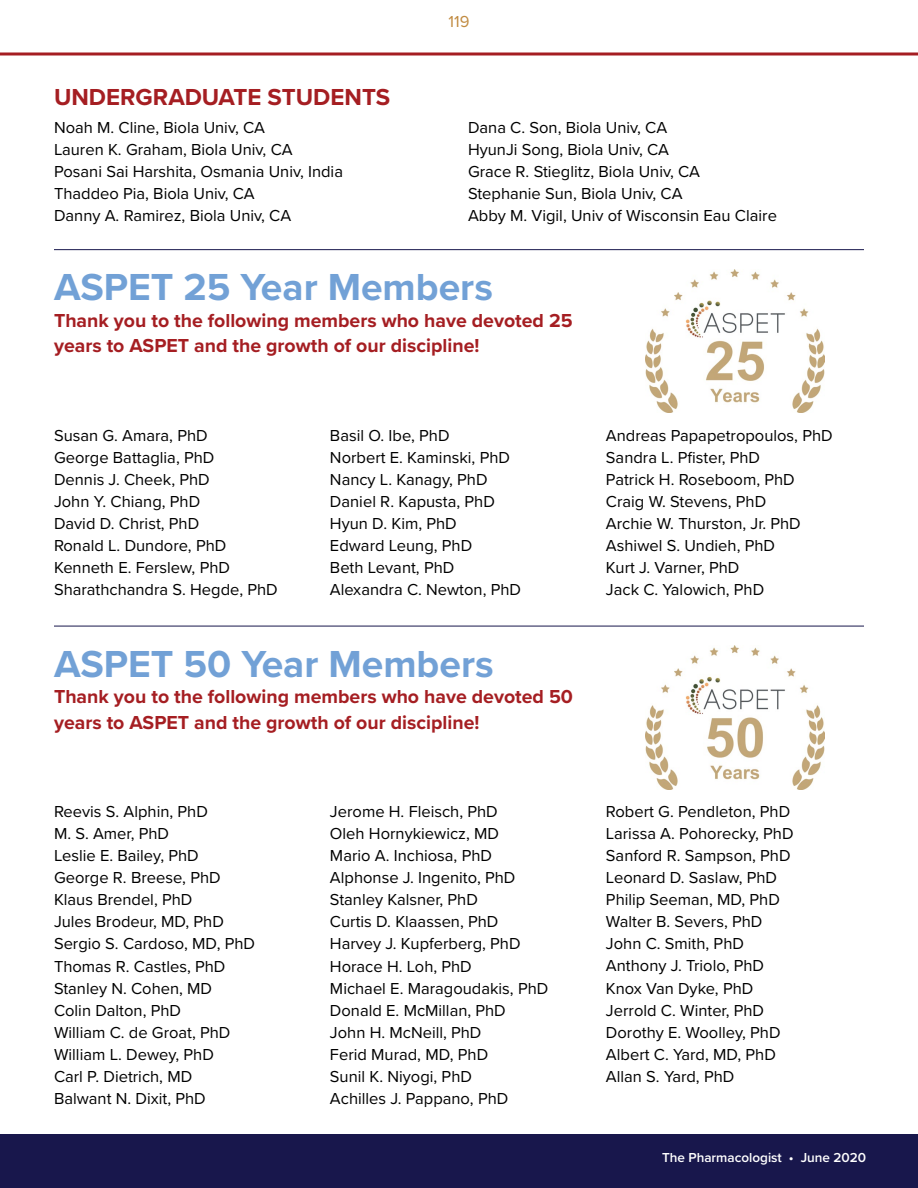
<style>
.page{position:relative;width:918px;height:1188px;background:#fff}
.page>*{position:absolute;margin:0;border:0;box-sizing:border-box;transform-origin:0 0}
.t1{font:700 39px "Proxima Nova";color:#72a1d6}
.t2{font:700 24px "Proxima Nova";color:#a51e22}
.t3{font:700 19.5px/25.5px "Proxima Nova";color:#a51e22}
.t4{font:16.5px/22px "Proxima Nova";color:#000}
.t5{font:16.5px "Proxima Nova";color:#c18b41}
.t6{font:600 13.5px "Proxima Nova";color:#fff}
</style>
<div class="page">
<div style="left:0;top:1134px;width:918px;height:54px;background:#18174c"></div>
<hr style="left:0;top:52px;width:918px;height:3px;background:#a51e22">
<hr style="left:54px;top:249px;width:810px;height:1px;background:#18174c">
<hr style="left:54px;top:626px;width:810px;height:1px;background:#18174c">
<img style="left:646px;top:269px;width:178px;height:144px">
<img style="left:646px;top:646px;width:178px;height:143px">
<p class="t5" style="left:449px;top:9px;width:22px">119</p>
<h2 class="t2" style="left:54px;top:79px;width:338px">UNDERGRADUATE STUDENTS</h2>
<p class="t4" style="left:54px;top:116px;width:291px">Noah M. Cline, Biola Univ, CA<br>Lauren K. Graham, Biola Univ, CA<br>Posani Sai Harshita, Osmania Univ, India<br>Thaddeo Pia, Biola Univ, CA<br>Danny A. Ramirez, Biola Univ, CA</p>
<p class="t4" style="left:468px;top:116px;width:310px">Dana C. Son, Biola Univ, CA<br>HyunJi Song, Biola Univ, CA<br>Grace R. Stieglitz, Biola Univ, CA<br>Stephanie Sun, Biola Univ, CA<br>Abby M. Vigil, Univ of Wisconsin Eau Claire</p>
<h1 class="t1" style="left:54px;top:258px;width:440px">ASPET 25 Year Members</h1>
<p class="t3" style="left:54px;top:307px;width:520px">Thank you to the following members who have devoted 25 years to ASPET and the growth of our discipline!</p>
<p class="t4" style="left:54px;top:423px;width:225px">Susan G. Amara, PhD<br>George Battaglia, PhD<br>Dennis J. Cheek, PhD<br>John Y. Chiang, PhD<br>David D. Christ, PhD<br>Ronald L. Dundore, PhD<br>Kenneth E. Ferslew, PhD<br>Sharathchandra S. Hegde, PhD</p>
<p class="t4" style="left:330px;top:423px;width:193px">Basil O. Ibe, PhD<br>Norbert E. Kaminski, PhD<br>Nancy L. Kanagy, PhD<br>Daniel R. Kapusta, PhD<br>Hyun D. Kim, PhD<br>Edward Leung, PhD<br>Beth Levant, PhD<br>Alexandra C. Newton, PhD</p>
<p class="t4" style="left:606px;top:423px;width:228px">Andreas Papapetropoulos, PhD<br>Sandra L. Pfister, PhD<br>Patrick H. Roseboom, PhD<br>Craig W. Stevens, PhD<br>Archie W. Thurston, Jr. PhD<br>Ashiwel S. Undieh, PhD<br>Kurt J. Varner, PhD<br>Jack C. Yalowich, PhD</p>
<h1 class="t1" style="left:54px;top:635px;width:441px">ASPET 50 Year Members</h1>
<p class="t3" style="left:54px;top:684px;width:520px">Thank you to the following members who have devoted 50 years to ASPET and the growth of our discipline!</p>
<p class="t4" style="left:54px;top:800px;width:203px">Reevis S. Alphin, PhD<br>M. S. Amer, PhD<br>Leslie E. Bailey, PhD<br>George R. Breese, PhD<br>Klaus Brendel, PhD<br>Jules Brodeur, MD, PhD<br>Sergio S. Cardoso, MD, PhD<br>Thomas R. Castles, PhD<br>Stanley N. Cohen, MD<br>Colin Dalton, PhD<br>William C. de Groat, PhD<br>William L. Dewey, PhD<br>Carl P. Dietrich, MD<br>Balwant N. Dixit, PhD</p>
<p class="t4" style="left:330px;top:800px;width:220px">Jerome H. Fleisch, PhD<br>Oleh Hornykiewicz, MD<br>Mario A. Inchiosa, PhD<br>Alphonse J. Ingenito, PhD<br>Stanley Kalsner, PhD<br>Curtis D. Klaassen, PhD<br>Harvey J. Kupferberg, PhD<br>Horace H. Loh, PhD<br>Michael E. Maragoudakis, PhD<br>Donald E. McMillan, PhD<br>John H. McNeill, PhD<br>Ferid Murad, MD, PhD<br>Sunil K. Niyogi, PhD<br>Achilles J. Pappano, PhD</p>
<p class="t4" style="left:606px;top:800px;width:189px">Robert G. Pendleton, PhD<br>Larissa A. Pohorecky, PhD<br>Sanford R. Sampson, PhD<br>Leonard D. Saslaw, PhD<br>Philip Seeman, MD, PhD<br>Walter B. Severs, PhD<br>John C. Smith, PhD<br>Anthony J. Triolo, PhD<br>Knox Van Dyke, PhD<br>Jerrold C. Winter, PhD<br>Dorothy E. Woolley, PhD<br>Albert C. Yard, MD, PhD<br>Allan S. Yard, PhD</p>
<p class="t6" style="left:662px;top:1148px;width:206px">The Pharmacologist • June 2020</p>
</div>
